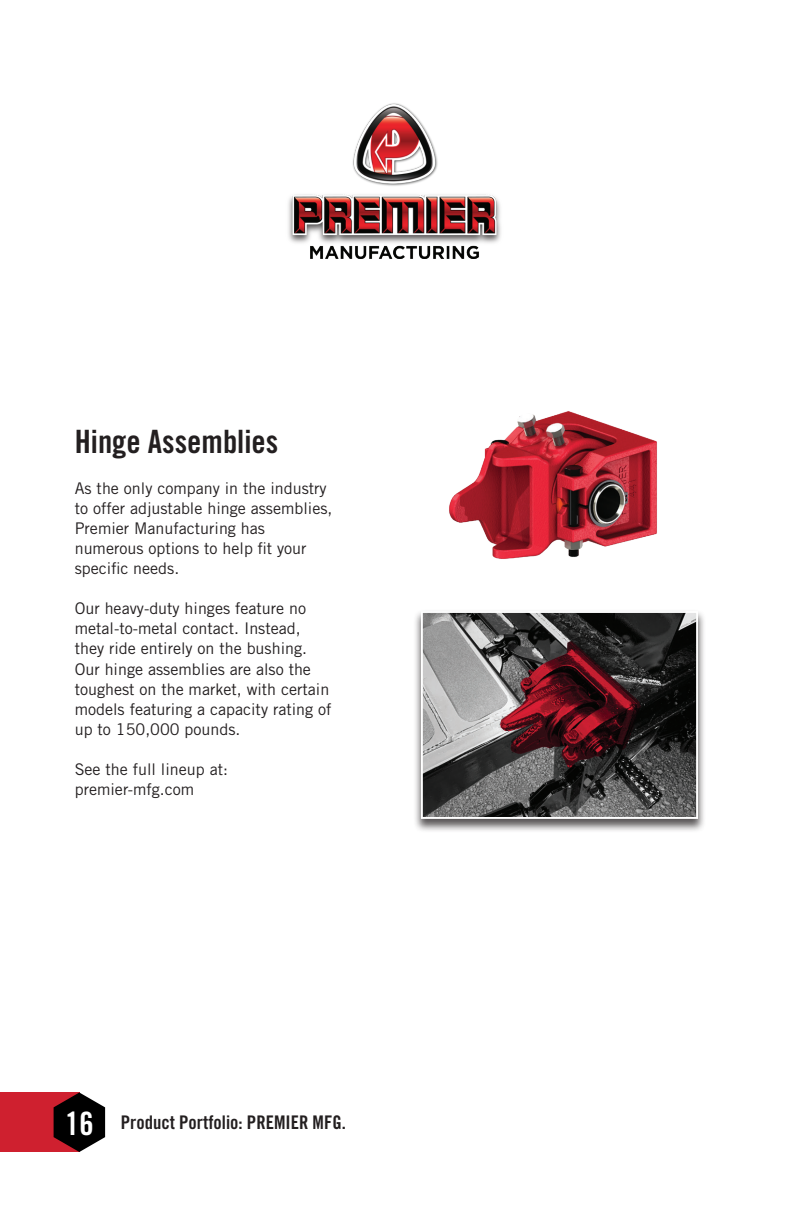
<style>
.page{position:relative;width:792px;height:1224px;background:#fff}
.page>*{position:absolute;margin:0;border:0;box-sizing:border-box;transform-origin:0 0}
.t1{font:32.2px "Trade Gothic Bold Cond Twenty";color:#231f20}
.t2{font:18.8px "Trade Gothic Bold Cond Twenty";color:#231f20}
.t3{font:16px/20.2px "Trade Gothic LT Std";color:#231f20}
.s1{font-size:32.2px;color:#fff}
</style>
<div class="page">
<div style="left:0;top:1093px;width:79px;height:59px;background:#cf202f"></div>
<svg style="left:54px;top:1093px;width:51px;height:59px"></svg>
<img style="left:449px;top:411px;width:208px;height:148px">
<div style="left:413px;top:610px;width:293px;height:223px;background:#231f20;opacity:.75"></div>
<img style="left:424px;top:614px;width:271px;height:202px">
<div style="left:421px;top:611px;width:277px;height:208px;border:2px solid #fff"></div>
<img style="left:288px;top:103px;width:213px;height:156px">
<h1 class="t1" style="left:75px;top:422px;width:205px">Hinge Assemblies</h1>
<p class="t3" style="left:75px;top:478px;width:259px">As the only company in the industry to offer adjustable hinge assemblies,<br>Premier Manufacturing has numerous options to help fit your specific needs.</p>
<p class="t3" style="left:75px;top:598px;width:258px">Our heavy-duty hinges feature no metal-to-metal contact. Instead, they ride entirely on the bushing.<br>Our hinge assemblies are also the toughest on the market, with certain models featuring a capacity rating of up to 150,000 pounds.</p>
<p class="t3" style="left:75px;top:759px;width:155px">See the full lineup at: premier-mfg.com</p>
<p class="t2" style="left:65px;top:1110px;width:282px"><span class="s1">16</span> Product Portfolio: PREMIER MFG.</p>
</div>
